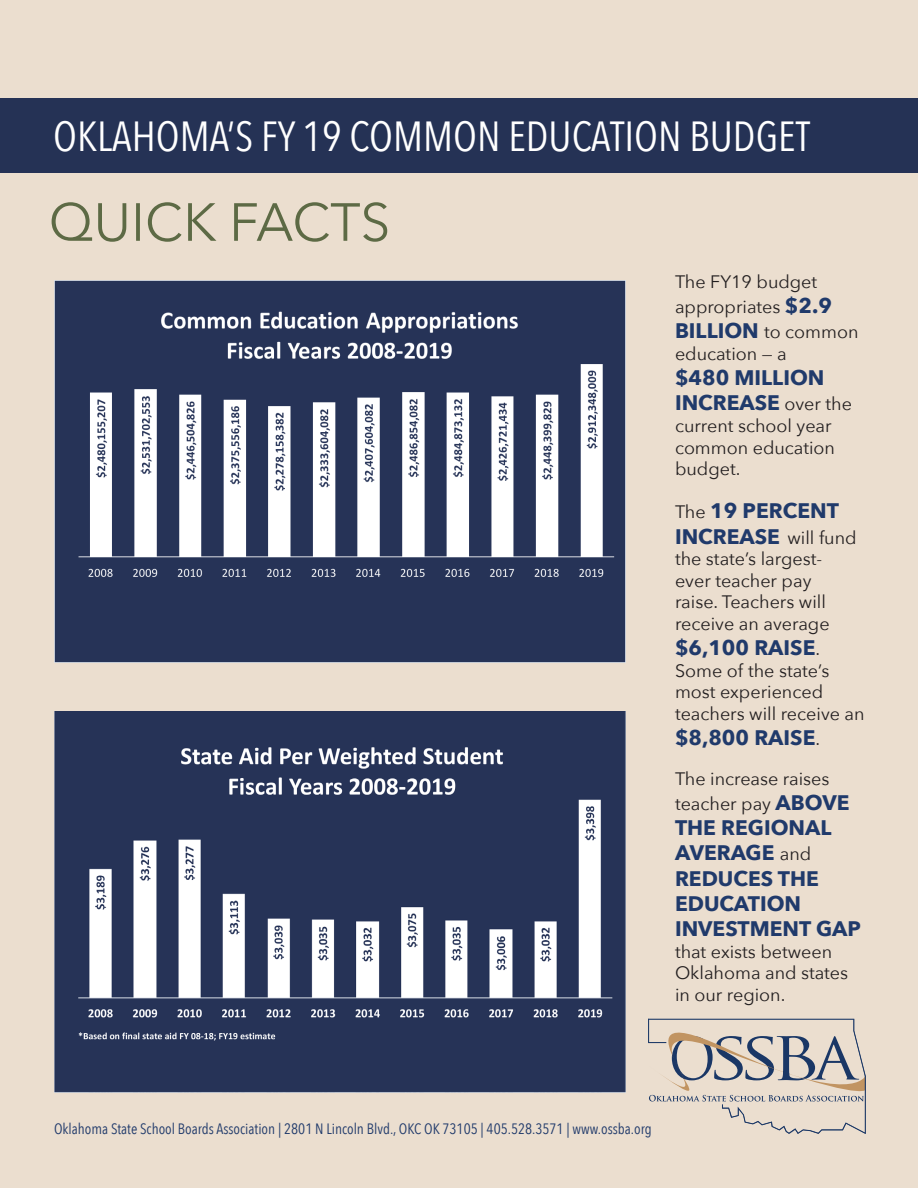
<style>
.page{position:relative;width:918px;height:1188px;background:#ebdecf}
.page>*{position:absolute;margin:0;border:0;box-sizing:border-box;transform-origin:0 0}
.t1{font:42px "Avenir Next Condensed";color:#fff}
.t2{font:700 21px/25.2px "Avenir Next";color:#203a6b}
.t3{font:18px/21.6px "Avenir Next";color:#231f20}
.t4{font:15px "Avenir Next Condensed";color:#203a6b}
.s1{font-weight:700;font-size:21px;color:#203a6b}
.s2{font-weight:400;font-size:18px;color:#231f20}
</style>
<div class="page">
<svg style="left:52px;top:202px;width:335px;height:40px"></svg>
<img style="left:54px;top:281px;width:572px;height:381px">
<img style="left:54px;top:711px;width:572px;height:381px">
<svg style="left:648px;top:1019px;width:218px;height:115px"></svg>
<div style="left:0;top:99px;width:918px;height:74px;background:#253255"></div>
<p class="t1" style="left:53px;top:100px;width:758px">OKLAHOMA’S FY 19 COMMON EDUCATION BUDGET</p>
<p class="t3" style="left:675px;top:268px;width:185px;line-height:25.2px">The FY19 budget appropriates <span class="s1">$2.9<br>BILLION</span> to common</p>
<p class="t3" style="left:675px;top:342px;width:113px">education — a</p>
<p class="t2" style="left:675px;top:365px;width:179px">$480 MILLION<br>INCREASE <span class="s2">over the</span></p>
<p class="t3" style="left:675px;top:414px;width:162px">current school year common education budget.</p>
<p class="t2" style="left:675px;top:498px;width:183px"><span class="s2">The</span> 19 PERCENT<br>INCREASE <span class="s2">will fund</span></p>
<p class="t3" style="left:675px;top:547px;width:156px">the state’s largest&shy;ever teacher pay raise. Teachers will receive an average</p>
<p class="t2" style="left:675px;top:635px;width:147px">$6,100 RAISE<span class="s2">.</span></p>
<p class="t3" style="left:675px;top:659px;width:191px">Some of the state’s most experienced teachers will receive an</p>
<p class="t2" style="left:675px;top:725px;width:147px">$8,800 RAISE<span class="s2">.</span></p>
<p class="t3" style="left:675px;top:765px;width:176px;line-height:25.2px">The increase raises teacher pay <span class="s1">ABOVE</span></p>
<p class="t2" style="left:675px;top:815px;width:187px">THE REGIONAL<br>AVERAGE <span class="s2">and<br></span>REDUCES THE<br>EDUCATION<br>INVESTMENT GAP</p>
<p class="t3" style="left:675px;top:940px;width:175px">that exists between<br>Oklahoma and states in our region.</p>
<p class="t4" style="left:54px;top:1116px;width:599px">Oklahoma State School Boards Association | 2801 N Lincoln Blvd., OKC OK 73105 | 405.528.3571 | www.ossba.org</p>
</div>
